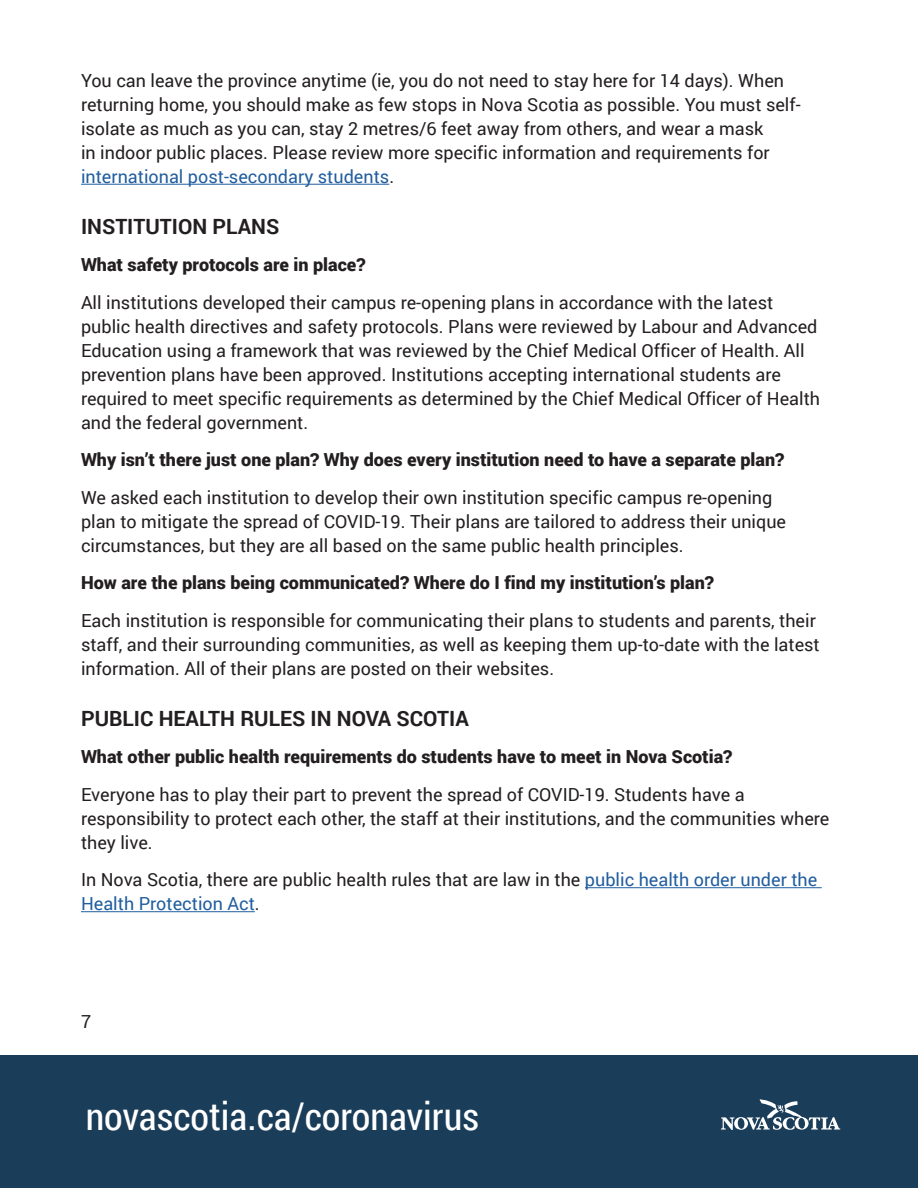
<style>
.page{position:relative;width:918px;height:1188px;background:#fff}
.page>*{position:absolute;margin:0;border:0;box-sizing:border-box;transform-origin:0 0}
.t1{font:38.25px "Roboto Condensed";color:#fff}
.Subhead_2{font:700 21px "Roboto";color:#231f20}
.Body{font:18px/24px "Roboto";color:#231f20}
.Body-2{font:900 18px "Roboto";color:#231f20}
.s1{color:#215e9f}
</style>
<div class="page">
<div style="left:0;top:1055px;width:918px;height:133px;background:#1a3d59"></div>
<svg style="left:721px;top:1099px;width:119px;height:31px"></svg>
<hr style="left:81px;top:184px;width:308px;height:1px;background:#215e9f">
<hr style="left:585px;top:887px;width:237px;height:1px;background:#215e9f">
<hr style="left:81px;top:911px;width:174px;height:1px;background:#215e9f">
<p class="Body" style="left:81px;top:68px;width:721px">You can leave the province anytime (ie, you do not need to stay here for 14 days). When returning home, you should make as few stops in Nova Scotia as possible. You must self&shy;isolate as much as you can, stay 2 metres/6 feet away from others, and wear a mask<br>in indoor public places. Please review more specific information and requirements for <span class="s1">international post-secondary students</span>.</p>
<p class="Subhead_2" style="left:81px;top:212px;width:200px">INSTITUTION PLANS</p>
<p class="Body-2" style="left:81px;top:252px;width:286px">What safety protocols are in place?</p>
<p class="Body" style="left:81px;top:290px;width:741px">All institutions developed their campus re-opening plans in accordance with the latest public health directives and safety protocols. Plans were reviewed by Labour and Advanced Education using a framework that was reviewed by the Chief Medical Officer of Health. All prevention plans have been approved. Institutions accepting international students are required to meet specific requirements as determined by the Chief Medical Officer of Health and the federal government.</p>
<p class="Body-2" style="left:81px;top:447px;width:705px">Why isn’t there just one plan? Why does every institution need to have a separate plan?</p>
<p class="Body" style="left:81px;top:485px;width:707px">We asked each institution to develop their own institution specific campus re-opening plan to mitigate the spread of COVID-19. Their plans are tailored to address their unique circumstances, but they are all based on the same public health principles.</p>
<p class="Body-2" style="left:81px;top:570px;width:634px">How are the plans being communicated? Where do I find my institution’s plan?</p>
<p class="Body" style="left:81px;top:608px;width:740px">Each institution is responsible for communicating their plans to students and parents, their staff, and their surrounding communities, as well as keeping them up-to-date with the latest information. All of their plans are posted on their websites.</p>
<p class="Subhead_2" style="left:81px;top:704px;width:389px">PUBLIC HEALTH RULES IN NOVA SCOTIA</p>
<p class="Body-2" style="left:81px;top:744px;width:653px">What other public health requirements do students have to meet in Nova Scotia?</p>
<p class="Body" style="left:81px;top:782px;width:750px">Everyone has to play their part to prevent the spread of COVID-19. Students have a responsibility to protect each other, the staff at their institutions, and the communities where they live.</p>
<p class="Body" style="left:81px;top:867px;width:738px">In Nova Scotia, there are public health rules that are law in the <span class="s1">public health order under the<br>Health Protection Act</span>.</p>
<p class="Body" style="left:81px;top:1008px;width:12px">7</p>
<h1 class="t1" style="left:86px;top:1090px;width:395px">novascotia.ca/coronavirus</h1>
</div>
